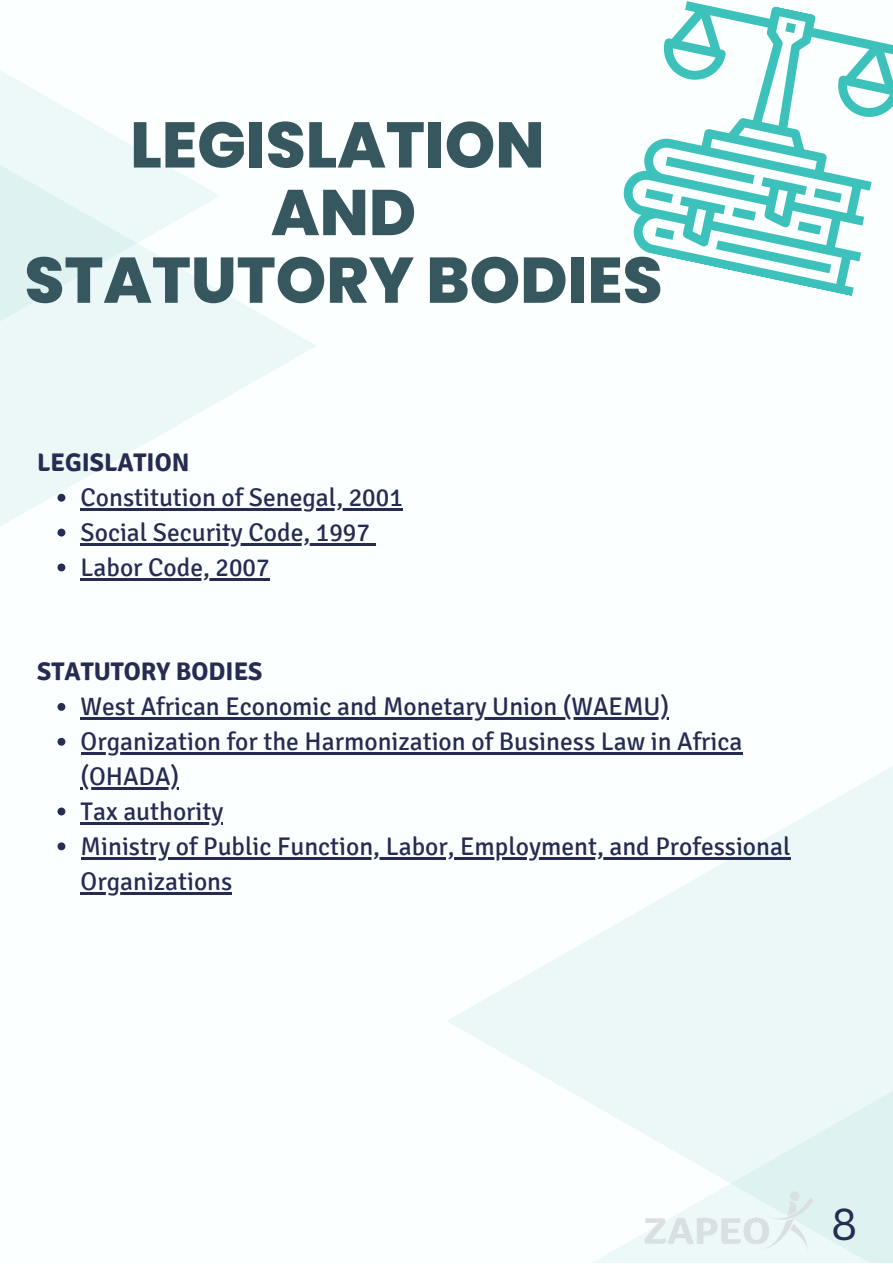
<style>
.page{position:relative;width:893px;height:1264px;background:#fff}
.page>*{position:absolute;margin:0;border:0;box-sizing:border-box;transform-origin:0 0}
.t1{font:800 64.35px/67.7px "Poppins";color:#37575f;text-align:center}
.t2{font:43.5px "Canva Sans";color:#262d51}
.t3{font:25.5px/34.8px "Signika";color:#262c51}
.t4{font:700 25.5px "Signika";color:#262c51}
.s1{color:#262d51}
</style>
<div class="page">
<div style="left:0;top:0;width:892px;height:1262px;background:#fbffff"></div>
<svg style="left:0;top:291px;width:317px;height:290px"></svg>
<svg style="left:0;top:70px;width:220px;height:393px;fill:#ebf8f7"></svg>
<div style="left:446px;top:631px;width:446px;height:631px;background:linear-gradient(to right,#f9fdfd,#f6fcfc)"></div>
<div style="left:587px;top:875px;width:305px;height:387px;background:linear-gradient(to right,#f3fbfb,#e4f5f4)"></div>
<svg style="left:623px;top:1px;width:269px;height:295px"></svg>
<svg style="left:645px;top:157px;width:196px;height:116px"></svg>
<svg style="left:57px;top:494px;width:8px;height:7px"></svg>
<hr style="left:81px;top:508px;width:322px;height:2px;background:#262c51">
<svg style="left:57px;top:528px;width:8px;height:8px"></svg>
<hr style="left:81px;top:543px;width:289px;height:2px;background:#262c51">
<svg style="left:57px;top:563px;width:8px;height:8px"></svg>
<hr style="left:81px;top:578px;width:188px;height:2px;background:#262c51">
<svg style="left:57px;top:703px;width:8px;height:7px"></svg>
<hr style="left:81px;top:717px;width:588px;height:2px;background:#262c51">
<svg style="left:57px;top:737px;width:8px;height:8px"></svg>
<hr style="left:81px;top:752px;width:661px;height:2px;background:#262c51">
<hr style="left:81px;top:787px;width:98px;height:2px;background:#262c51">
<svg style="left:57px;top:807px;width:8px;height:8px"></svg>
<hr style="left:81px;top:822px;width:142px;height:2px;background:#262c51">
<svg style="left:57px;top:842px;width:8px;height:8px"></svg>
<hr style="left:81px;top:857px;width:709px;height:2px;background:#262c51">
<hr style="left:81px;top:891px;width:151px;height:3px;background:#262c51">
<img style="left:639px;top:1184px;width:178px;height:72px">
<h1 class="t1" style="left:24px;top:111px;width:639px">LEGISLATION<br>AND<br>STATUTORY BODIES</h1>
<p class="t4" style="left:37px;top:447px;width:154px"><span class="s1">L</span>EGISLATION</p>
<p class="t3" style="left:81px;top:480px;width:324px">Constitution of Senegal, 2001<br>Social Security Code, 1997<br>Labor Code, 2007</p>
<p class="t4" style="left:37px;top:656px;width:227px">STATUTORY BODIES</p>
<p class="t3" style="left:81px;top:689px;width:711px">West African Economic and Monetary Union (WAEMU)<br>Organization for the Harmonization of Business Law in Africa (OHADA)<br>Tax authority<br>Ministry of Public Function, Labor, Employment, and Professional Organizations</p>
<h2 class="t2" style="left:831px;top:1193px;width:28px">8</h2>
</div>
